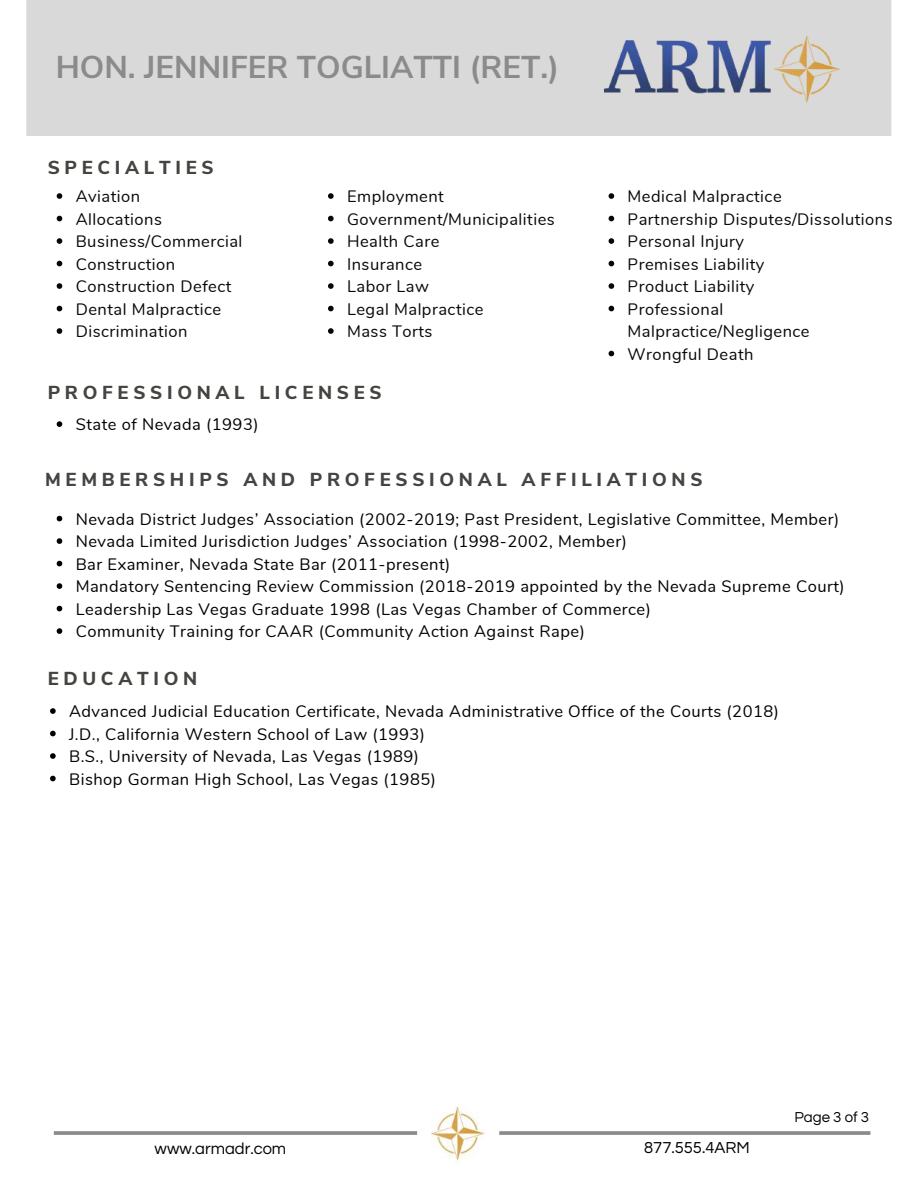
<style>
.page{position:relative;width:918px;height:1188px;background:#fff}
.page>*{position:absolute;margin:0;border:0;box-sizing:border-box;transform-origin:0 0}
.t1{font:700 31.5px "Nunito Sans";color:#8b8b8b}
.t2{font:800 18.75px "Nunito Sans";letter-spacing:.25em;color:#444440}
.t3{font:16.5px/22.5px "Nunito";letter-spacing:.03em;color:#000}
.t4{font:16.5px/22.5px "Nunito";letter-spacing:.03em;color:#070707}
.t5{font:16.5px "Questrial";color:#000}
.t6{font:15px "Questrial";color:#000}
</style>
<div class="page">
<div style="left:26px;top:0;width:865px;height:136px;background:#d9d9d9"></div>
<img style="left:432px;top:1106px;width:53px;height:56px">
<svg style="left:54px;top:1131px;width:363px;height:4px"></svg>
<svg style="left:499px;top:1131px;width:371px;height:4px"></svg>
<img style="left:604px;top:36px;width:235px;height:66px">
<svg style="left:57px;top:421px;width:5px;height:6px"></svg>
<svg style="left:57px;top:516px;width:5px;height:5px"></svg>
<svg style="left:57px;top:538px;width:5px;height:6px"></svg>
<svg style="left:57px;top:561px;width:5px;height:5px"></svg>
<svg style="left:57px;top:583px;width:5px;height:6px"></svg>
<svg style="left:57px;top:606px;width:5px;height:5px"></svg>
<svg style="left:57px;top:628px;width:5px;height:6px"></svg>
<svg style="left:50px;top:708px;width:6px;height:6px"></svg>
<svg style="left:50px;top:731px;width:6px;height:5px"></svg>
<svg style="left:50px;top:753px;width:6px;height:6px"></svg>
<svg style="left:50px;top:776px;width:6px;height:5px"></svg>
<svg style="left:57px;top:193px;width:5px;height:6px"></svg>
<svg style="left:57px;top:216px;width:5px;height:5px"></svg>
<svg style="left:57px;top:238px;width:5px;height:6px"></svg>
<svg style="left:57px;top:261px;width:5px;height:5px"></svg>
<svg style="left:57px;top:283px;width:5px;height:6px"></svg>
<svg style="left:57px;top:306px;width:5px;height:5px"></svg>
<svg style="left:57px;top:328px;width:5px;height:6px"></svg>
<svg style="left:328px;top:193px;width:6px;height:6px"></svg>
<svg style="left:328px;top:216px;width:6px;height:5px"></svg>
<svg style="left:328px;top:238px;width:6px;height:6px"></svg>
<svg style="left:328px;top:261px;width:6px;height:5px"></svg>
<svg style="left:328px;top:283px;width:6px;height:6px"></svg>
<svg style="left:328px;top:306px;width:6px;height:5px"></svg>
<svg style="left:328px;top:328px;width:6px;height:6px"></svg>
<svg style="left:609px;top:193px;width:5px;height:6px"></svg>
<svg style="left:609px;top:216px;width:5px;height:5px"></svg>
<svg style="left:609px;top:238px;width:5px;height:6px"></svg>
<svg style="left:609px;top:261px;width:5px;height:5px"></svg>
<svg style="left:609px;top:283px;width:5px;height:6px"></svg>
<svg style="left:609px;top:306px;width:5px;height:5px"></svg>
<svg style="left:609px;top:351px;width:5px;height:5px"></svg>
<h1 class="t1" style="left:56px;top:46px;width:505px">HON. JENNIFER TOGLIATTI (RET.)</h1>
<p class="t2" style="left:48px;top:155px;width:168px">SPECIALTIES</p>
<p class="t4" style="left:76px;top:186px;width:168px">Aviation<br>Allocations<br>Business/Commercial<br>Construction<br>Construction Defect<br>Dental Malpractice<br>Discrimination</p>
<p class="t4" style="left:347px;top:186px;width:209px">Employment<br>Government/Municipalities<br>Health Care<br>Insurance<br>Labor Law<br>Legal Malpractice<br>Mass Torts</p>
<p class="t4" style="left:628px;top:186px;width:267px">Medical Malpractice<br>Partnership Disputes/Dissolutions<br>Personal Injury<br>Premises Liability<br>Product Liability<br>Professional<br>Malpractice/Negligence<br>Wrongful Death</p>
<p class="t2" style="left:48px;top:380px;width:336px">PROFESSIONAL LICENSES</p>
<p class="t3" style="left:76px;top:414px;width:184px">State of Nevada (1993)</p>
<p class="t2" style="left:45px;top:467px;width:659px">MEMBERSHIPS AND PROFESSIONAL AFFILIATIONS</p>
<p class="t3" style="left:76px;top:508px;width:770px">Nevada District Judges’ Association (2002-2019; Past President, Legislative Committee, Member)<br>Nevada Limited Jurisdiction Judges’ Association (1998-2002, Member)<br>Bar Examiner, Nevada State Bar (2011-present)<br>Mandatory Sentencing Review Commission (2018-2019 appointed by the Nevada Supreme Court)<br>Leadership Las Vegas Graduate 1998 (Las Vegas Chamber of Commerce)<br>Community Training for CAAR (Community Action Against Rape)</p>
<p class="t2" style="left:48px;top:667px;width:151px">EDUCATION</p>
<p class="t3" style="left:69px;top:701px;width:711px">Advanced Judicial Education Certificate, Nevada Administrative Office of the Courts (2018)<br>J.D., California Western School of Law (1993)<br>B.S., University of Nevada, Las Vegas (1989)<br>Bishop Gorman High School, Las Vegas (1985)</p>
<p class="t5" style="left:155px;top:1140px;width:133px">www.armadr.com</p>
<p class="t5" style="left:644px;top:1139px;width:107px">877.555.4ARM</p>
<p class="t6" style="left:794px;top:1110px;width:76px">Page 3 of 3</p>
</div>
